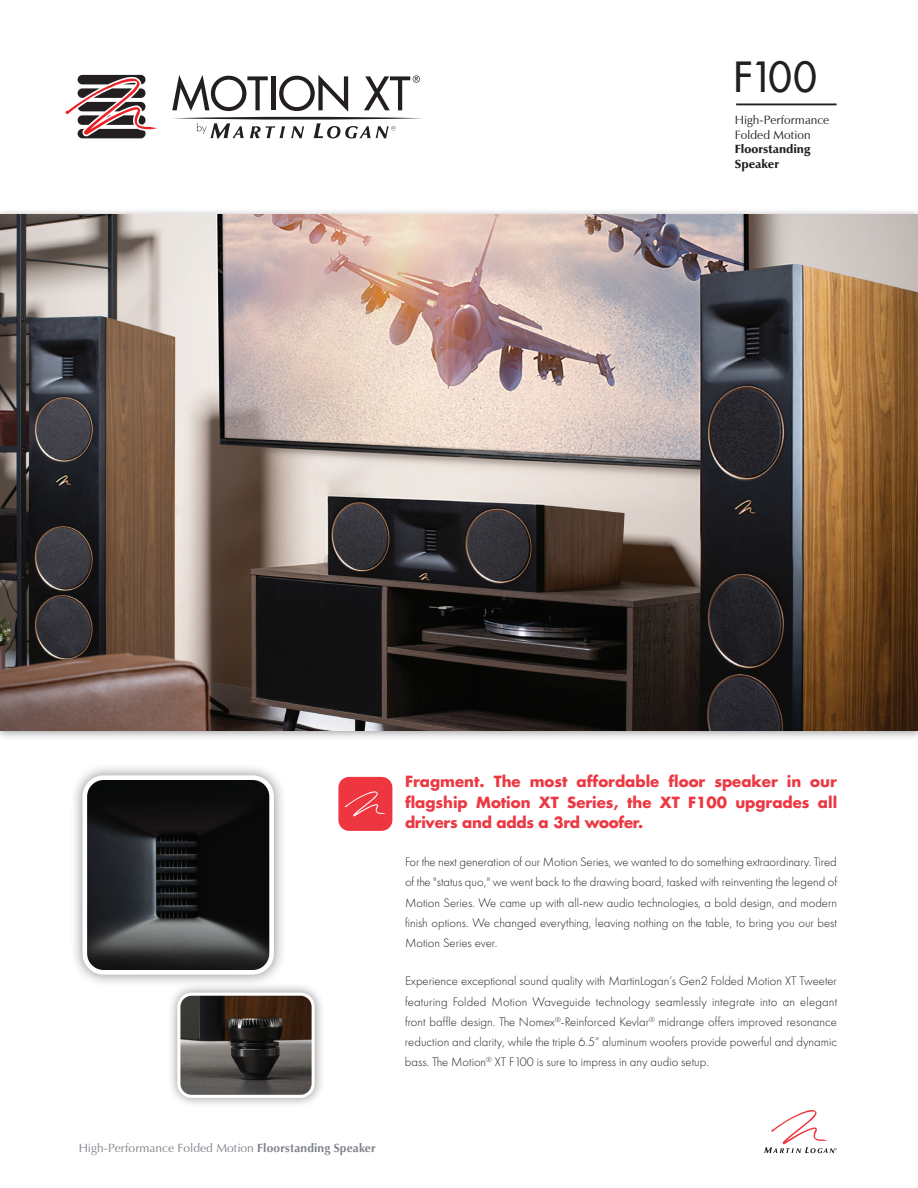
<style>
.page{position:relative;width:918px;height:1188px;background:#fff}
.page>*{position:absolute;margin:0;border:0;box-sizing:border-box;transform-origin:0 0}
.t1{font:40.5px "Futura";color:#231f20}
.t2{font:700 15px/20.2px "Futura";color:#ec3842;text-align:justify}
.t3{font:300 12.75px/20.2px "Futura PT";color:#231f20;text-align:justify}
.t4{font:500 12.15px/14.5px "ZH";letter-spacing:.005em;color:#231f20}
.t5{font:900 12.15px/14.5px "ZH";color:#231f20}
.t6{font:12px "Optima";color:#80838a}
.s1{font-weight:700}
</style>
<div class="page">
<svg style="left:764px;top:1110px;width:73px;height:43px"></svg>
<svg style="left:66px;top:75px;width:91px;height:63px"></svg>
<svg style="left:172px;top:75px;width:250px;height:63px"></svg>
<div style="left:70px;top:763px;width:216px;height:224px;background:#231f20;opacity:.5"></div>
<img style="left:85px;top:778px;width:187px;height:194px">
<div style="left:83px;top:775px;width:191px;height:200px;border:5px solid #fff;border-radius:19px"></div>
<div style="left:167px;top:982px;width:158px;height:127px;background:#231f20;opacity:.5"></div>
<img style="left:179px;top:994px;width:134px;height:102px">
<div style="left:177px;top:993px;width:138px;height:105px;border:3px solid #fff;border-radius:13px"></div>
<div style="left:338px;top:777px;width:54px;height:54px;background:#ee3640;border-radius:11px"></div>
<svg style="left:345px;top:791px;width:41px;height:25px"></svg>
<hr style="left:736px;top:103px;width:101px;height:2px;background:#231f20">
<div style="left:0;top:208px;width:918px;height:533px;background:#231f20;opacity:.44"></div>
<img style="left:0;top:214px;width:918px;height:517px">
<h1 class="t1" style="left:734px;top:51px;width:85px">F100</h1>
<p class="t4" style="left:735px;top:113px;width:96px">High-Performance<br>Folded Motion</p>
<p class="t5" style="left:735px;top:142px;width:77px">Floorstanding<br>Speaker</p>
<p class="t6" style="left:79px;top:1141px;width:299px">High-Performance Folded Motion <span class="s1">Floorstanding Speaker</span></p>
<p class="t2" style="left:405px;top:771px;width:434px">Fragment. The most affordable floor speaker in our flagship Motion XT Series, the XT F100 upgrades all drivers and adds a 3rd woofer.</p>
<p class="t3" style="left:405px;top:852px;width:434px">For the next generation of our Motion Series, we wanted to do something extraordinary. Tired of the "status quo," we went back to the drawing board, tasked with reinventing the legend of Motion Series. We came up with all-new audio technologies, a bold design, and modern finish options. We changed everything, leaving nothing on the table, to bring you our best Motion Series ever.</p>
<p class="t3" style="left:405px;top:971px;width:434px">Experience exceptional sound quality with MartinLogan’s Gen2 Folded Motion XT Tweeter featuring Folded Motion Waveguide technology seamlessly integrate into an elegant front baffle design. The Nomex<sup>®</sup>-Reinforced Kevlar<sup>®</sup> midrange offers improved resonance reduction and clarity, while the triple 6.5” aluminum woofers provide powerful and dynamic bass. The Motion<sup>®</sup> XT F100 is sure to impress in any audio setup.</p>
</div>
